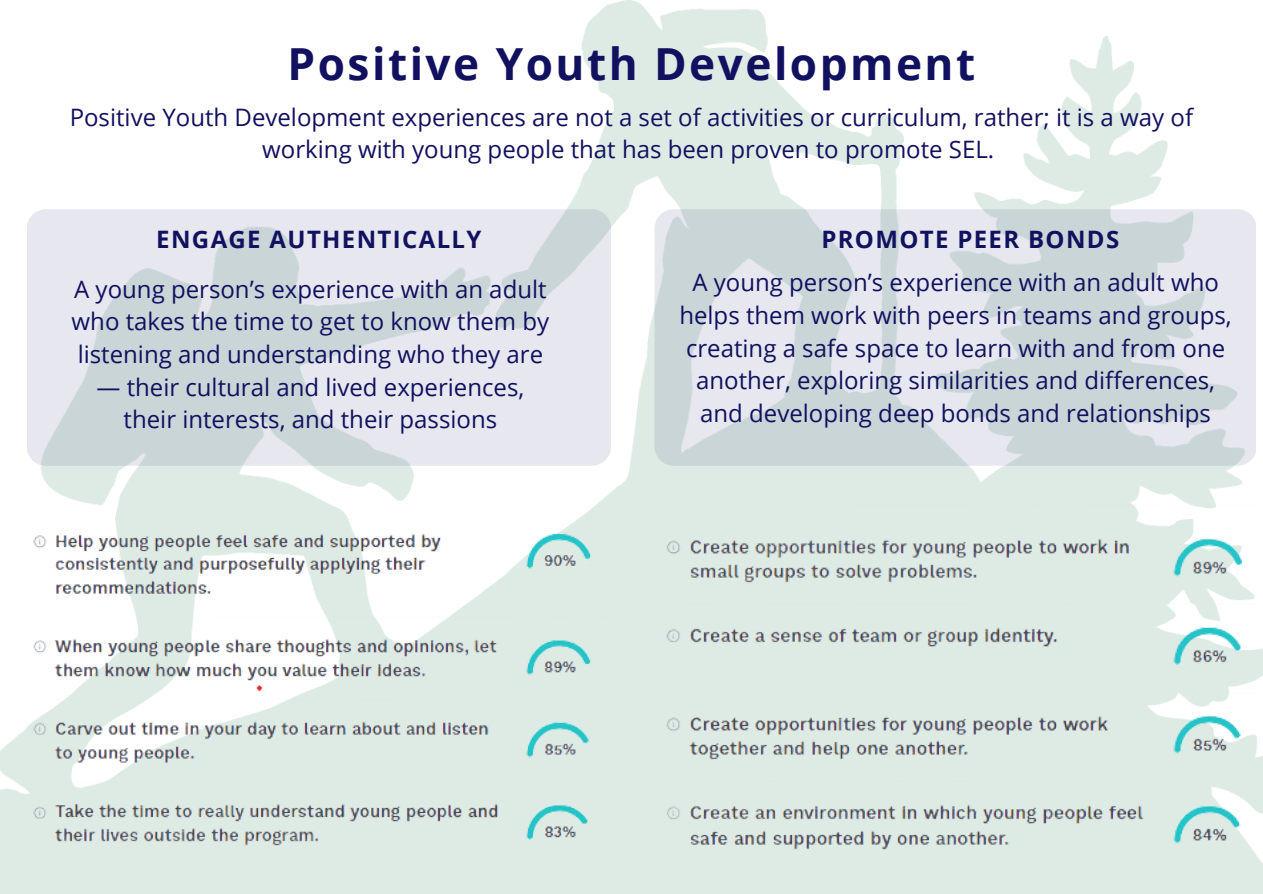
<style>
.page{position:relative;width:1263px;height:894px;background:#fff}
.page>*{position:absolute;margin:0;border:0;box-sizing:border-box;transform-origin:0 0}
.t1{font:700 44.1px "Open Sans";letter-spacing:.055em;color:#111160}
.t2{font:24px/32.7px "Open Sans";color:#111160;text-align:center}
.t3{font:700 24px "Open Sans";letter-spacing:.055em;color:#111160}
</style>
<div class="page">
<img style="left:0;top:0;width:1263px;height:893px">
<svg style="left:27px;top:209px;width:584px;height:256px;background:#dbdfe5"></svg>
<svg style="left:654px;top:209px;width:602px;height:256px;background:#d5dce0"></svg>
<img style="left:0;top:502px;width:611px;height:366px">
<img style="left:631px;top:502px;width:626px;height:366px">
<p class="t1" style="left:288px;top:33px;width:689px">Positive Youth Development</p>
<p class="t2" style="left:70px;top:100px;width:1125px">Positive Youth Development experiences are not a set of activities or curriculum, rather; it is a way of working with young people that has been proven to promote SEL.</p>
<p class="t3" style="left:156px;top:222px;width:327px">ENGAGE AUTHENTICALLY</p>
<h2 class="t3" style="left:821px;top:222px;width:299px">PROMOTE PEER BONDS</h2>
<p class="t2" style="left:679px;top:265px;width:554px">A young person’s experience with an adult who helps them work with peers in teams and groups, creating a safe space to learn with and from one another, exploring similarities and differences, and developing deep bonds and relationships</p>
<h2 class="t2" style="left:72px;top:272px;width:479px;text-align:justify">A young person’s experience with an adult who takes the time to get to know them by listening and understanding who they are</h2>
<h2 class="t2" style="left:96px;top:370px;width:429px">— their cultural and lived experiences, their interests, and their passions</h2>
</div>
